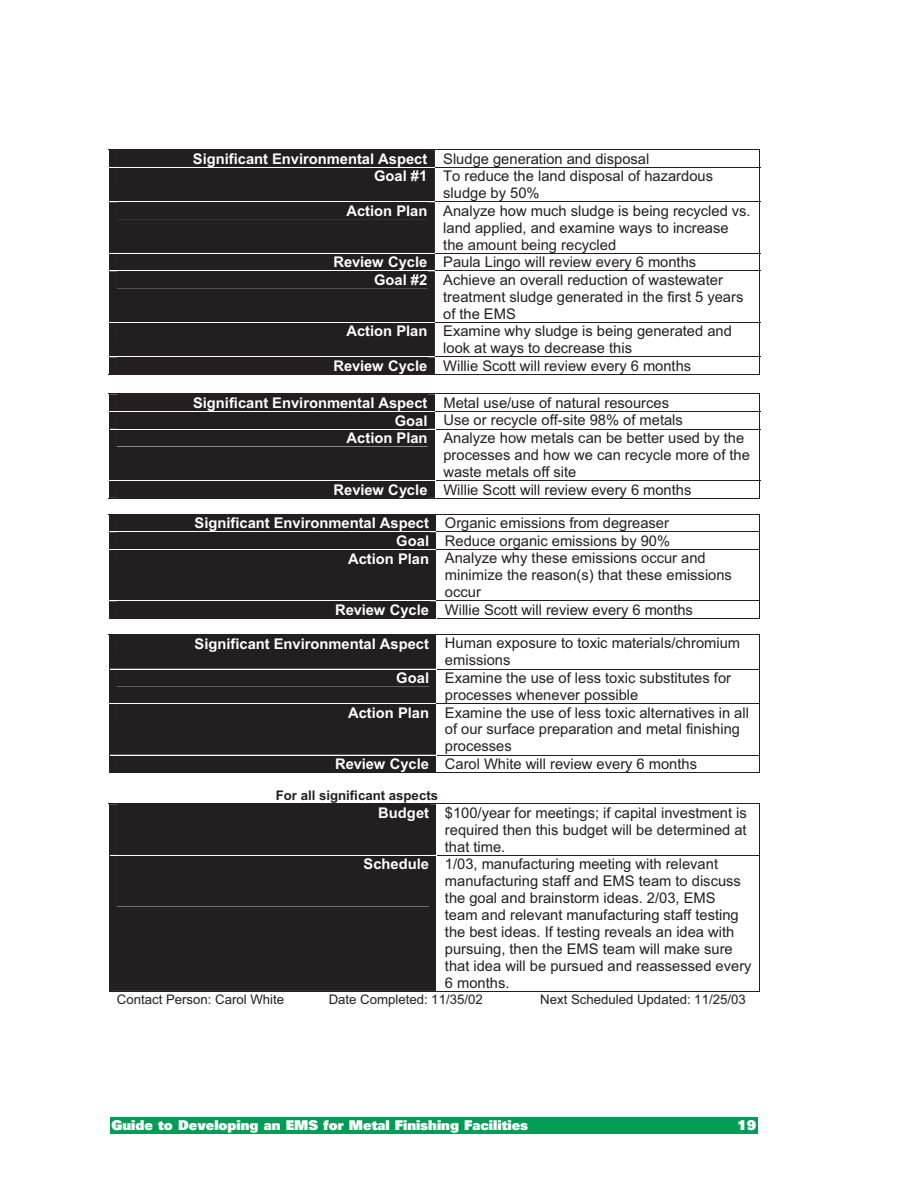
<style>
.page{position:relative;width:918px;height:1188px;background:#fff}
.page>*{position:absolute;margin:0;border:0;box-sizing:border-box;transform-origin:0 0}
.t1{font:14.7px "Arial";color:#231f20}
.t2{font:700 14.7px "Arial";color:#fff}
.t3{font:900 13.5px "Univers";color:#fff}
.t4{font:13.2px "Arial";color:#231f20}
.t5{font:700 13.2px "Arial";color:#231f20}
.s1{font-weight:400;color:#231f20}
.s2{font-weight:700;color:#fff}
</style>
<div class="page">
<div style="left:110px;top:1117px;width:648px;height:17px;background:#009d57"></div>
<hr style="left:109px;top:149px;width:651px;height:1px;background:#231f20">
<hr style="left:435px;top:167px;width:325px;height:1px;background:#231f20">
<hr style="left:760px;top:168px;width:1px;height:34px;background:#231f20">
<hr style="left:435px;top:202px;width:325px;height:1px;background:#231f20">
<hr style="left:760px;top:202px;width:1px;height:51px;background:#231f20">
<hr style="left:435px;top:253px;width:325px;height:1px;background:#231f20">
<hr style="left:435px;top:271px;width:325px;height:1px;background:#231f20">
<hr style="left:760px;top:271px;width:1px;height:51px;background:#231f20">
<hr style="left:435px;top:322px;width:325px;height:1px;background:#231f20">
<hr style="left:760px;top:323px;width:1px;height:34px;background:#231f20">
<hr style="left:435px;top:357px;width:325px;height:1px;background:#231f20">
<div style="left:109px;top:150px;width:327px;height:225px;background:#231f20"></div>
<hr style="left:435px;top:374px;width:325px;height:1px;background:#231f20">
<hr style="left:109px;top:394px;width:651px;height:1px;background:#231f20">
<hr style="left:435px;top:411px;width:325px;height:1px;background:#231f20">
<hr style="left:435px;top:429px;width:325px;height:1px;background:#231f20">
<hr style="left:760px;top:430px;width:1px;height:50px;background:#231f20">
<hr style="left:435px;top:480px;width:325px;height:1px;background:#231f20">
<div style="left:109px;top:394px;width:327px;height:105px;background:#231f20"></div>
<hr style="left:435px;top:498px;width:325px;height:1px;background:#231f20">
<hr style="left:109px;top:514px;width:651px;height:1px;background:#231f20">
<hr style="left:437px;top:531px;width:323px;height:1px;background:#231f20">
<hr style="left:437px;top:549px;width:323px;height:1px;background:#231f20">
<hr style="left:760px;top:550px;width:1px;height:51px;background:#231f20">
<hr style="left:437px;top:601px;width:323px;height:1px;background:#231f20">
<div style="left:109px;top:515px;width:329px;height:104px;background:#231f20"></div>
<hr style="left:437px;top:618px;width:323px;height:1px;background:#231f20">
<hr style="left:109px;top:634px;width:651px;height:1px;background:#231f20">
<hr style="left:760px;top:635px;width:1px;height:34px;background:#231f20">
<hr style="left:437px;top:669px;width:323px;height:1px;background:#231f20">
<hr style="left:760px;top:669px;width:1px;height:34px;background:#231f20">
<hr style="left:437px;top:703px;width:323px;height:1px;background:#231f20">
<hr style="left:760px;top:704px;width:1px;height:51px;background:#231f20">
<hr style="left:437px;top:755px;width:323px;height:1px;background:#231f20">
<div style="left:109px;top:635px;width:328px;height:138px;background:#231f20"></div>
<hr style="left:437px;top:772px;width:323px;height:1px;background:#231f20">
<div style="left:110px;top:804px;width:326px;height:51px;background:#231f20"></div>
<hr style="left:109px;top:803px;width:651px;height:1px;background:#231f20">
<hr style="left:109px;top:804px;width:1px;height:51px;background:#231f20">
<hr style="left:760px;top:804px;width:1px;height:51px;background:#231f20">
<div style="left:110px;top:856px;width:326px;height:135px;background:#231f20"></div>
<hr style="left:437px;top:855px;width:323px;height:1px;background:#231f20">
<hr style="left:109px;top:856px;width:1px;height:136px;background:#231f20">
<hr style="left:109px;top:991px;width:328px;height:1px;background:#231f20">
<hr style="left:437px;top:991px;width:323px;height:1px;background:#231f20">
<hr style="left:760px;top:856px;width:1px;height:136px;background:#231f20">
<p class="t2" style="left:193px;top:153px;width:458px">Significant Environmental Aspect <span class="s1">Sludge generation and disposal</span></p>
<p class="t1" style="left:374px;top:171px;width:340px"><span class="s2">Goal #1</span> To reduce the land disposal of hazardous</p>
<p class="t1" style="left:443px;top:188px;width:98px">sludge by 50%</p>
<p class="t1" style="left:346px;top:205px;width:406px"><span class="s2">Action Plan</span> Analyze how much sludge is being recycled vs.</p>
<p class="t1" style="left:443px;top:222px;width:287px">land applied, and examine ways to increase</p>
<p class="t1" style="left:443px;top:239px;width:174px">the amount being recycled</p>
<p class="t1" style="left:333px;top:257px;width:364px"><span class="s2">Review Cycle</span> Paula Lingo will review every 6 months</p>
<p class="t1" style="left:374px;top:274px;width:350px"><span class="s2">Goal #2</span> Achieve an overall reduction of wastewater</p>
<p class="t1" style="left:443px;top:291px;width:302px">treatment sludge generated in the first 5 years</p>
<p class="t1" style="left:443px;top:308px;width:74px">of the EMS</p>
<p class="t1" style="left:346px;top:326px;width:387px"><span class="s2">Action Plan</span> Examine why sludge is being generated and</p>
<p class="t1" style="left:443px;top:343px;width:190px">look at ways to decrease this</p>
<p class="t1" style="left:333px;top:360px;width:359px"><span class="s2">Review Cycle</span> Willie Scott will review every 6 months</p>
<p class="t2" style="left:193px;top:397px;width:478px">Significant Environmental Aspect <span class="s1">Metal use/use of natural resources</span></p>
<p class="t1" style="left:395px;top:415px;width:290px"><span class="s2">Goal</span> Use or recycle off-site 98% of metals</p>
<p class="t1" style="left:347px;top:433px;width:399px"><span class="s2">Action Plan</span> Analyze how metals can be better used by the</p>
<p class="t1" style="left:443px;top:450px;width:308px">processes and how we can recycle more of the</p>
<p class="t1" style="left:443px;top:466px;width:135px">waste metals off site</p>
<p class="t1" style="left:334px;top:484px;width:359px"><span class="s2">Review Cycle</span> Willie Scott will review every 6 months</p>
<p class="t2" style="left:195px;top:518px;width:476px">Significant Environmental Aspect <span class="s1">Organic emissions from degreaser</span></p>
<p class="t1" style="left:396px;top:535px;width:275px"><span class="s2">Goal</span> Reduce organic emissions by 90%</p>
<p class="t1" style="left:348px;top:553px;width:359px"><span class="s2">Action Plan</span> Analyze why these emissions occur and</p>
<p class="t1" style="left:445px;top:570px;width:289px">minimize the reason(s) that these emissions</p>
<p class="t1" style="left:445px;top:587px;width:38px">occur</p>
<p class="t1" style="left:335px;top:604px;width:359px"><span class="s2">Review Cycle</span> Willie Scott will review every 6 months</p>
<p class="t1" style="left:195px;top:638px;width:547px"><span class="s2">Significant Environmental Aspect</span> Human exposure to toxic materials/chromium</p>
<p class="t1" style="left:445px;top:655px;width:67px">emissions</p>
<p class="t1" style="left:396px;top:672px;width:336px"><span class="s2">Goal</span> Examine the use of less toxic substitutes for</p>
<p class="t1" style="left:445px;top:689px;width:195px">processes whenever possible</p>
<p class="t1" style="left:348px;top:707px;width:402px"><span class="s2">Action Plan</span> Examine the use of less toxic alternatives in all</p>
<p class="t1" style="left:445px;top:724px;width:297px">of our surface preparation and metal finishing</p>
<p class="t1" style="left:445px;top:741px;width:68px">processes</p>
<p class="t1" style="left:335px;top:758px;width:364px"><span class="s2">Review Cycle</span> Carol White will review every 6 months</p>
<p class="t5" style="left:276px;top:791px;width:164px">For all significant aspects</p>
<p class="t1" style="left:378px;top:807px;width:370px"><span class="s2">Budget</span> $100/year for meetings; if capital investment is</p>
<p class="t1" style="left:445px;top:824px;width:303px">required then this budget will be determined at</p>
<p class="t1" style="left:445px;top:841px;width:62px">that time.</p>
<p class="t1" style="left:364px;top:859px;width:356px"><span class="s2">Schedule</span> 1/03, manufacturing meeting with relevant</p>
<p class="t1" style="left:445px;top:876px;width:298px">manufacturing staff and EMS team to discuss</p>
<p class="t1" style="left:445px;top:892px;width:272px">the goal and brainstorm ideas. 2/03, EMS</p>
<p class="t1" style="left:445px;top:909px;width:295px">team and relevant manufacturing staff testing</p>
<p class="t1" style="left:445px;top:926px;width:291px">the best ideas. If testing reveals an idea with</p>
<p class="t1" style="left:445px;top:943px;width:289px">pursuing, then the EMS team will make sure</p>
<p class="t1" style="left:445px;top:960px;width:308px">that idea will be pursued and reassessed every</p>
<p class="t1" style="left:445px;top:977px;width:66px">6 months.</p>
<p class="t4" style="left:117px;top:994px;width:169px">Contact Person: Carol White</p>
<p class="t4" style="left:329px;top:994px;width:156px">Date Completed: 11/35/02</p>
<p class="t4" style="left:540px;top:994px;width:207px">Next Scheduled Updated: 11/25/03</p>
<p class="t3" style="left:111px;top:1121px;width:418px">Guide to Developing an EMS for Metal Finishing Facilities</p>
<p class="t3" style="left:737px;top:1121px;width:21px">19</p>
</div>
